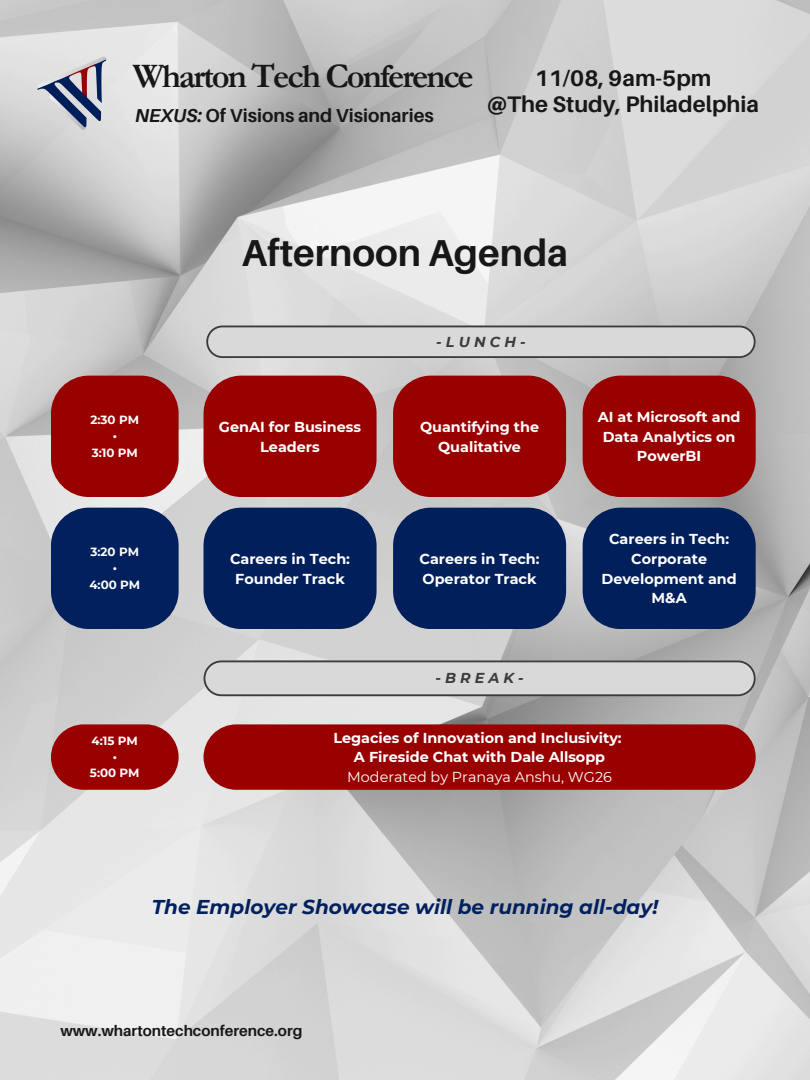
<style>
.page{position:relative;width:810px;height:1080px;background:#fff}
.page>*{position:absolute;margin:0;border:0;box-sizing:border-box;transform-origin:0 0}
.t1{font:700 37.5px "Aileron";color:#171717}
.t2{font:700 34.56px "Garamond";letter-spacing:-.06em;color:#171717}
.t3{font:700 22.5px/26.8px "Aileron";color:#171717;text-align:center}
.t4{font:italic 700 20px "Montserrat";color:#01205d}
.t5{font:700 18.75px "Aileron";color:#171717}
.t6{font:700 15px "Aileron";color:#171717}
.t7{font:700 14.38px/19.7px "Montserrat";color:#fff;text-align:center}
.t8{font:italic 700 14.38px "Montserrat";letter-spacing:.285em;color:#3d3c3c}
.t9{font:700 11.88px "Montserrat";color:#fff}
.s1{font-style:italic}
.s2{font-weight:400}
</style>
<div class="page">
<img style="left:0;top:0;width:810px;height:1080px">
<img style="left:30px;top:52px;width:92px;height:91px">
<div style="left:204px;top:724px;width:552px;height:66px;background:#900"></div>
<div style="left:204px;top:508px;width:173px;height:121px;background:#011f5b;border-radius:38px"></div>
<div style="left:393px;top:508px;width:173px;height:121px;background:#011f5b;border-radius:38px"></div>
<div style="left:583px;top:508px;width:173px;height:121px;background:#011f5b;border-radius:38px"></div>
<svg style="left:204px;top:660px;width:552px;height:36px;background:#c8c8c8"></svg>
<div style="left:204px;top:376px;width:173px;height:121px;background:#900;border-radius:38px"></div>
<div style="left:393px;top:376px;width:173px;height:121px;background:#900;border-radius:38px"></div>
<div style="left:583px;top:376px;width:173px;height:121px;background:#900"></div>
<div style="left:51px;top:376px;width:128px;height:121px;background:#900;border-radius:38px"></div>
<div style="left:51px;top:508px;width:128px;height:121px;background:#01205d;border-radius:38px"></div>
<svg style="left:51px;top:724px;width:128px;height:66px;background:#a01a1a"></svg>
<svg style="left:206px;top:326px;width:550px;height:32px;background:#c8c8c8"></svg>
<h2 class="t2" style="left:133px;top:57px;width:342px">Wharton Tech Conference</h2>
<h1 class="t5" style="left:135px;top:104px;width:300px"><span class="s1">NEXUS:</span> Of Visions and Visionaries</h1>
<p class="t3" style="left:487px;top:64px;width:274px">11/08, 9am-5pm<br>@The Study, Philadelphia</p>
<h3 class="t1" style="left:242px;top:230px;width:328px">Afternoon Agenda</h3>
<p class="t9" style="left:91px;top:412px;width:50px">2:30 PM</p>
<h4 class="t9" style="left:113px;top:429px;width:6px">•</h4>
<h5 class="t9" style="left:92px;top:445px;width:48px">3:10 PM</h5>
<h5 class="t9" style="left:91px;top:544px;width:50px">3:20 PM</h5>
<h5 class="t9" style="left:113px;top:561px;width:6px">•</h5>
<h5 class="t9" style="left:89px;top:577px;width:52px">4:00 PM</h5>
<h5 class="t9" style="left:92px;top:733px;width:48px">4:15 PM</h5>
<h5 class="t9" style="left:113px;top:749px;width:6px">•</h5>
<h4 class="t9" style="left:90px;top:766px;width:51px">5:00 PM</h4>
<h6 class="t8" style="left:436px;top:333px;width:91px">-LUNCH-</h6>
<p class="t7" style="left:219px;top:417px;width:144px">GenAI for Business<br>Leaders</p>
<p class="t7" style="left:420px;top:417px;width:121px">Quantifying the<br>Qualitative</p>
<p class="t7" style="left:598px;top:407px;width:144px">AI at Microsoft and<br>Data Analytics on<br>PowerBI</p>
<p class="t7" style="left:230px;top:549px;width:122px">Careers in Tech:<br>Founder Track</p>
<p class="t7" style="left:420px;top:549px;width:122px;text-align:left">Careers in Tech:<br>Operator Track</p>
<p class="t8" style="left:435px;top:670px;width:90px">-BREAK-</p>
<p class="t7" style="left:601px;top:529px;width:137px">Careers in Tech:<br>Corporate<br>Development and<br>M&amp;A</p>
<h1 class="t7" style="left:333px;top:728px;width:290px">Legacies of Innovation and Inclusivity:<br>A Fireside Chat with Dale Allsopp<br><span class="s2">Moderated by Pranaya Anshu, WG26</span></h1>
<h5 class="t4" style="left:152px;top:895px;width:508px">The Employer Showcase will be running all-day!</h5>
<h3 class="t6" style="left:60px;top:1021px;width:244px">www.whartontechconference.org</h3>
</div>
